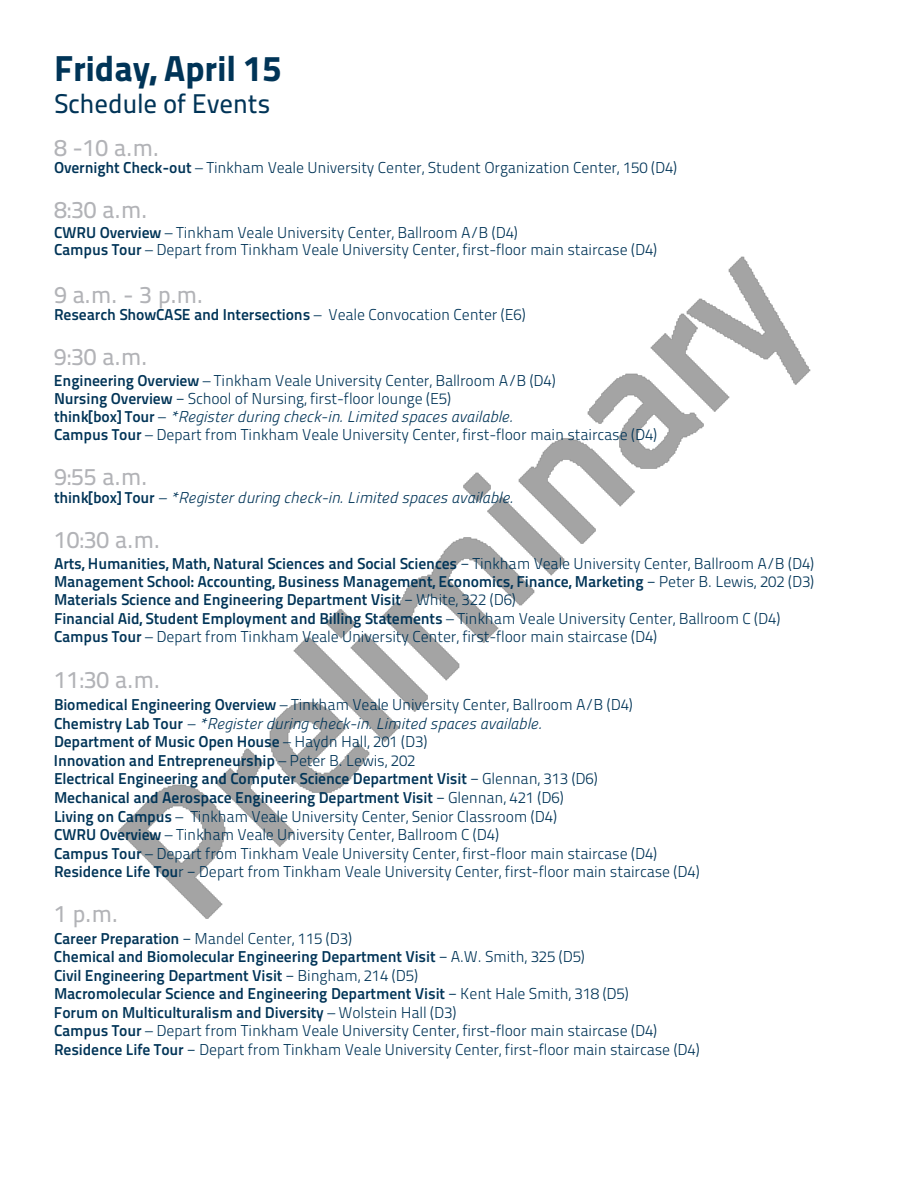
<style>
.page{position:relative;width:918px;height:1188px;background:#fff}
.page>*{position:absolute;margin:0;border:0;box-sizing:border-box;transform-origin:0 0}
.t1{font:36px "Titillium Maps 26 L 999 wt";letter-spacing:-.01em;color:#003457}
.t2{font:27px "Titillium Maps 26 L 500 wt";letter-spacing:-.01em;color:#003457}
.t3{font:24px "Titillium Maps 26 L 500 wt";color:#b2b3b7}
.t4{font:15.75px/18.6px "Titillium Maps 26 L 250 wt";letter-spacing:-.01em;color:#003457}
.t5{font:15.75px/18.3px "Titillium Maps 26 L 750 wt";letter-spacing:-.01em;color:#003457}
.t6{font:15.75px "Titillitalic 250 wt";letter-spacing:-.01em;color:#003457}
.s1{font-family:"Titillium Maps 26 L 750 wt"}
.s2{font-family:"Titillium Maps 26 L 250 wt"}
</style>
<div class="page">
<img style="left:118px;top:256px;width:693px;height:663px">
<h1 class="t1" style="left:54px;top:40px;width:229px">Friday, April 15</h1>
<h2 class="t2" style="left:54px;top:84px;width:218px">Schedule of Events</h2>
<h3 class="t3" style="left:54px;top:129px;width:107px">8 -10 a.m.</h3>
<p class="t4" style="left:54px;top:157px;width:625px"><span class="s1">Overnight Check-out</span> – Tinkham Veale University Center, Student Organization Center, 150 (D4)</p>
<h3 class="t3" style="left:54px;top:192px;width:95px">8:30 a.m.</h3>
<p class="t4" style="left:54px;top:223px;width:605px;line-height:17.2px"><span class="s1">CWRU Overview</span> – Tinkham Veale University Center, Ballroom A/B (D4)<br><span class="s1">Campus Tour</span> – Depart from Tinkham Veale University Center, first-floor main staircase (D4)</p>
<h3 class="t3" style="left:54px;top:276px;width:151px">9 a.m. - 3 p.m.</h3>
<p class="t5" style="left:54px;top:304px;width:473px">Research ShowCASE and Intersections <span class="s2">– Veale Convocation Center (E6)</span></p>
<h3 class="t3" style="left:54px;top:339px;width:95px">9:30 a.m.</h3>
<p class="t4" style="left:54px;top:371px;width:503px;line-height:18px"><span class="s1">Engineering Overview</span> – Tinkham Veale University Center, Ballroom A/B (D4)<br><span class="s1">Nursing Overview</span> − School of Nursing, first-floor lounge (E5)</p>
<p class="t6" style="left:54px;top:405px;width:461px"><span class="s1">think[box] Tour</span> <span class="s2">–</span> *Register during check-in. Limited spaces available.</p>
<p class="t4" style="left:54px;top:425px;width:605px"><span class="s1">Campus Tour</span> – Depart from Tinkham Veale University Center, first-floor main staircase (D4)</p>
<h3 class="t3" style="left:54px;top:459px;width:95px">9:55 a.m.</h3>
<p class="t6" style="left:54px;top:486px;width:461px"><span class="s1">think[box] Tour</span> – *Register during check-in. Limited spaces available.</p>
<h3 class="t3" style="left:54px;top:521px;width:108px">10:30 a.m.</h3>
<p class="t5" style="left:54px;top:553px;width:762px">Arts, Humanities, Math, Natural Sciences and Social Sciences <span class="s2">− Tinkham Veale University Center, Ballroom A/B (D4)<br></span>Management School: Accounting, Business Management, Economics, Finance, Marketing <span class="s2">− Peter B. Lewis, 202 (D3)<br></span>Materials Science and Engineering Department Visit <span class="s2">− White, 322 (D6)<br></span>Financial Aid, Student Employment and Billing Statements <span class="s2">– Tinkham Veale University Center, Ballroom C (D4)</span></p>
<p class="t4" style="left:54px;top:626px;width:605px"><span class="s1">Campus Tour</span> – Depart from Tinkham Veale University Center, first-floor main staircase (D4)</p>
<h3 class="t3" style="left:54px;top:662px;width:108px">11:30 a.m.</h3>
<p class="t4" style="left:54px;top:694px;width:581px"><span class="s1">Biomedical Engineering Overview</span> – Tinkham Veale University Center, Ballroom A/B (D4)</p>
<p class="t6" style="left:54px;top:712px;width:489px"><span class="s1">Chemistry Lab Tour</span> – *Register during check-in. Limited spaces available.</p>
<p class="t5" style="left:54px;top:731px;width:545px">Department of Music Open House <span class="s2">– Haydn Hall, 201 (D3)<br></span>Innovation and Entrepreneurship <span class="s2">– Peter B. Lewis, 202<br></span>Electrical Engineering and Computer Science Department Visit <span class="s2">− Glennan, 313 (D6)<br></span>Mechanical and Aerospace Engineering Department Visit <span class="s2">− Glennan, 421 (D6)</span></p>
<p class="t4" style="left:54px;top:806px;width:647px"><span class="s1">Living on Campus</span> – Tinkham Veale University Center, Senior Classroom (D4)<br><span class="s1">CWRU Overview</span> – Tinkham Veale University Center, Ballroom C (D4)<br><span class="s1">Campus Tour</span> – Depart from Tinkham Veale University Center, first-floor main staircase (D4)<br><span class="s1">Residence Life Tou</span>r − Depart from Tinkham Veale University Center, first-floor main staircase (D4)</p>
<h3 class="t3" style="left:54px;top:896px;width:65px">1 p.m.</h3>
<p class="t4" style="left:54px;top:928px;width:300px"><span class="s1">Career Preparation</span> − Mandel Center, 115 (D3)</p>
<p class="t5" style="left:54px;top:947px;width:576px">Chemical and Biomolecular Engineering Department Visit <span class="s2">− A.W. Smith, 325 (D5)<br></span>Civil Engineering Department Visit <span class="s2">− Bingham, 214 (D5)<br></span>Macromolecular Science and Engineering Department Visit <span class="s2">− Kent Hale Smith, 318 (D5)<br></span>Forum on Multiculturalism and Diversity <span class="s2">– Wolstein Hall (D3)</span></p>
<p class="t4" style="left:54px;top:1021px;width:647px"><span class="s1">Campus Tour</span> – Depart from Tinkham Veale University Center, first-floor main staircase (D4)<br><span class="s1">Residence Life Tour</span> − Depart from Tinkham Veale University Center, first-floor main staircase (D4)</p>
</div>
